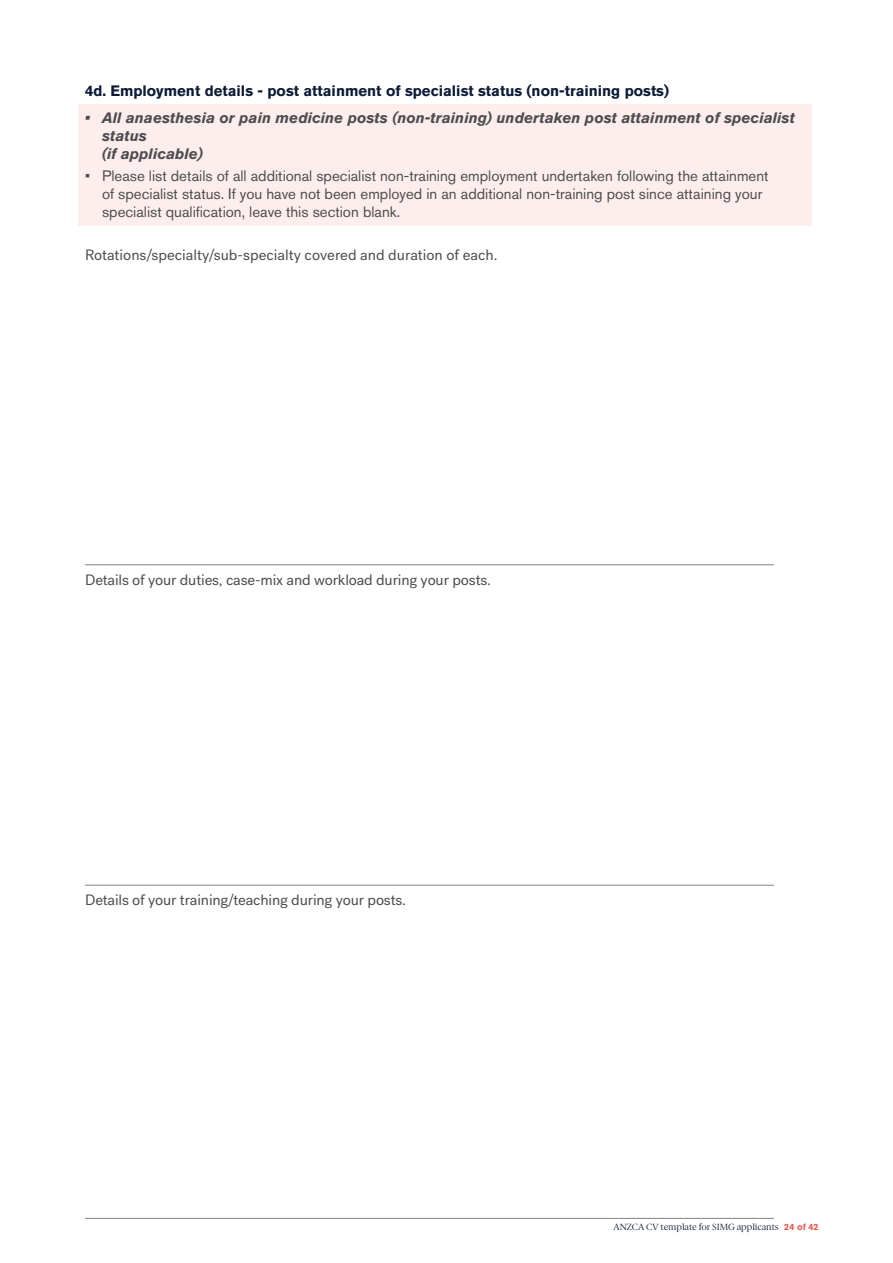
<style>
.page{position:relative;width:893px;height:1263px;background:#fff}
.page>*{position:absolute;margin:0;border:0;box-sizing:border-box;transform-origin:0 0}
.t1{font:15px/18px "Akzidenz Grotesk Pro";color:#4d4d4f}
.t2{font:15px "Post Grotesk";letter-spacing:-.01em;color:#4d4d4f}
.t3{font:italic 700 15px/18px "Akzidenz Grotesk Pro";color:#4d4d4f}
.t4{font:700 15px "Akzidenz Grotesk Pro";color:#0d1b37}
.t5{font:9px "Berlingske Serif";color:#0d1b37}
.s1{font-family:"Akzidenz Grotesk Pro";font-weight:700;color:#ec584e}
</style>
<div class="page">
<div style="left:78px;top:105px;width:733px;height:121px;background:#fdeeed"></div>
<hr style="left:85px;top:564px;width:689px;height:1px;background:#808285">
<hr style="left:85px;top:885px;width:689px;height:1px;background:#808285">
<hr style="left:85px;top:1218px;width:689px;height:1px;background:#808285">
<p class="t4" style="left:85px;top:81px;width:586px">4d. Employment details - post attainment of specialist status (non-training posts)</p>
<p class="t3" style="left:102px;top:108px;width:694px;text-indent:-17px">• All anaesthesia or pain medicine posts (non-training) undertaken post attainment of specialist status<br>(if applicable)</p>
<p class="t1" style="left:102px;top:167px;width:668px;text-indent:-17px">• Please list details of all additional specialist non-training employment undertaken following the attainment of specialist status. If you have not been employed in an additional non-training post since attaining your specialist qualification, leave this section blank.</p>
<p class="t2" style="left:85px;top:246px;width:414px">Rotations/specialty/sub-specialty covered and duration of each.</p>
<p class="t2" style="left:85px;top:571px;width:407px">Details of your duties, case-mix and workload during your posts.</p>
<p class="t2" style="left:85px;top:891px;width:322px">Details of your training/teaching during your posts.</p>
<p class="t5" style="left:613px;top:1221px;width:207px">ANZCA CV template for SIMG applicants <span class="s1">24 of 42</span></p>
</div>
